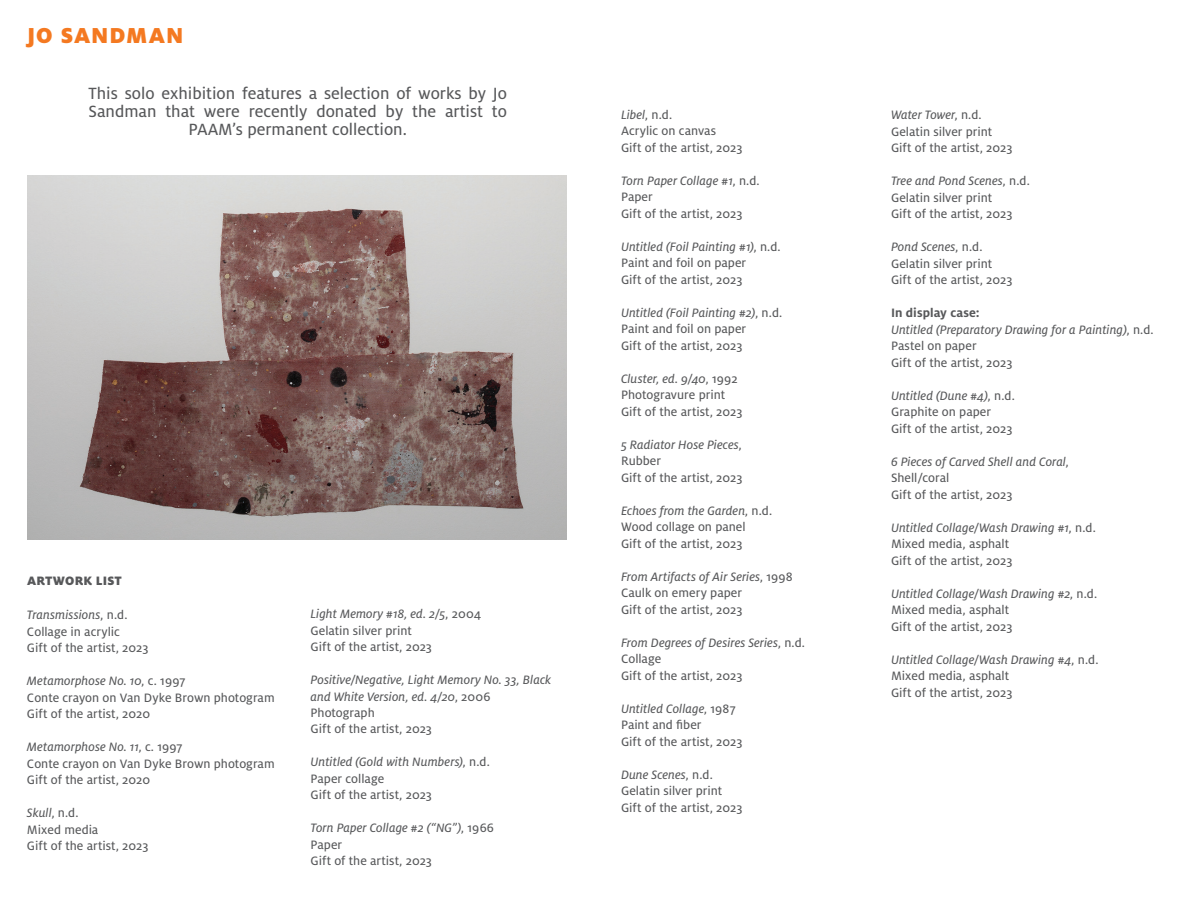
<style>
.page{position:relative;width:1188px;height:918px;background:#fff}
.page>*{position:absolute;margin:0;border:0;box-sizing:border-box;transform-origin:0 0}
.t1{font:900 24px "Milo OT";letter-spacing:.04em;color:#f47921}
.t2{font:18px/18px "Milo OT Text";color:#57585a;text-align:center}
.t3{font:13.5px/16.5px "Milo OT Text";color:#57585a}
.t4{font:13.5px/16.5px "Milo OT Text Ita";color:#57585a}
.t5{font:700 13.5px "Milo OT";letter-spacing:.005em;color:#57585a}
.t6{font:900 13.5px "Milo OT";letter-spacing:.015em;color:#57585a}
.s1{font-family:"Milo OT Text"}
</style>
<div class="page">
<img style="left:27px;top:176px;width:540px;height:364px">
<h1 class="t1" style="left:27px;top:22px;width:158px">JO SANDMAN</h1>
<h2 class="t2" style="left:88px;top:85px;width:420px">This solo exhibition features a selection of works by Jo<br>Sandman that were recently donated by the artist to<br>PAAM’s permanent collection.</h2>
<p class="t6" style="left:27px;top:573px;width:96px">ARTWORK LIST</p>
<p class="t4" style="left:27px;top:607px;width:102px">Transmissions<span class="s1">, n.d.</span></p>
<p class="t3" style="left:27px;top:623px;width:123px">Collage in acrylic<br>Gift of the artist, 2023</p>
<p class="t4" style="left:27px;top:673px;width:160px">Metamorphose No. 10<span class="s1">, c. 1997</span></p>
<p class="t3" style="left:27px;top:689px;width:249px">Conte crayon on Van Dyke Brown photogram<br>Gift of the artist, 2020</p>
<p class="t4" style="left:27px;top:739px;width:157px">Metamorphose No. 11<span class="s1">, c. 1997</span></p>
<p class="t3" style="left:27px;top:755px;width:249px">Conte crayon on Van Dyke Brown photogram<br>Gift of the artist, 2020</p>
<p class="t4" style="left:27px;top:805px;width:53px">Skull<span class="s1">, n.d.</span></p>
<p class="t3" style="left:27px;top:821px;width:123px">Mixed media<br>Gift of the artist, 2023</p>
<p class="t4" style="left:310px;top:606px;width:172px">Light Memory #18, ed. 2/5<span class="s1">, 2004</span></p>
<p class="t3" style="left:310px;top:622px;width:123px">Gelatin silver print<br>Gift of the artist, 2023</p>
<p class="t4" style="left:310px;top:672px;width:242px">Positive/Negative, Light Memory No. 33, Black and White Version, ed. 4/20<span class="s1">, 2006</span></p>
<p class="t3" style="left:310px;top:705px;width:123px">Photograph<br>Gift of the artist, 2023</p>
<p class="t4" style="left:310px;top:754px;width:181px">Untitled (Gold with Numbers)<span class="s1">, n.d.</span></p>
<p class="t3" style="left:310px;top:771px;width:123px">Paper collage<br>Gift of the artist, 2023</p>
<p class="t4" style="left:310px;top:820px;width:185px">Torn Paper Collage #2 (“NG”)<span class="s1">, 1966</span></p>
<p class="t3" style="left:310px;top:837px;width:123px">Paper<br>Gift of the artist, 2023</p>
<p class="t4" style="left:621px;top:106px;width:53px">Libel<span class="s1">, n.d.</span></p>
<p class="t3" style="left:621px;top:123px;width:123px">Acrylic on canvas<br>Gift of the artist, 2023</p>
<p class="t4" style="left:621px;top:172px;width:140px">Torn Paper Collage #1<span class="s1">, n.d.</span></p>
<p class="t3" style="left:621px;top:189px;width:123px">Paper<br>Gift of the artist, 2023</p>
<p class="t4" style="left:621px;top:238px;width:161px">Untitled (Foil Painting #1)<span class="s1">, n.d.</span></p>
<p class="t3" style="left:621px;top:255px;width:127px">Paint and foil on paper<br>Gift of the artist, 2023</p>
<p class="t4" style="left:621px;top:304px;width:163px">Untitled (Foil Painting #2)<span class="s1">, n.d.</span></p>
<p class="t3" style="left:621px;top:321px;width:127px">Paint and foil on paper<br>Gift of the artist, 2023</p>
<p class="t4" style="left:621px;top:370px;width:118px">Cluster, ed. 9/40<span class="s1">, 1992</span></p>
<p class="t3" style="left:621px;top:387px;width:123px">Photogravure print<br>Gift of the artist, 2023</p>
<p class="t4" style="left:621px;top:436px;width:122px">5 Radiator Hose Pieces<span class="s1">,</span></p>
<p class="t3" style="left:621px;top:453px;width:123px">Rubber<br>Gift of the artist, 2023</p>
<p class="t4" style="left:621px;top:502px;width:153px">Echoes from the Garden<span class="s1">, n.d.</span></p>
<p class="t3" style="left:621px;top:519px;width:126px">Wood collage on panel<br>Gift of the artist, 2023</p>
<p class="t4" style="left:621px;top:568px;width:173px">From Artifacts of Air Series<span class="s1">, 1998</span></p>
<p class="t3" style="left:621px;top:585px;width:123px">Caulk on emery paper<br>Gift of the artist, 2023</p>
<p class="t4" style="left:621px;top:634px;width:185px">From Degrees of Desires Series<span class="s1">, n.d.</span></p>
<p class="t3" style="left:621px;top:651px;width:123px">Collage<br>Gift of the artist, 2023</p>
<p class="t4" style="left:621px;top:700px;width:116px">Untitled Collage<span class="s1">, 1987</span></p>
<p class="t3" style="left:621px;top:717px;width:123px">Paint and fiber<br>Gift of the artist, 2023</p>
<p class="t4" style="left:621px;top:766px;width:93px">Dune Scenes<span class="s1">, n.d.</span></p>
<p class="t3" style="left:621px;top:783px;width:123px">Gelatin silver print<br>Gift of the artist, 2023</p>
<p class="t4" style="left:891px;top:107px;width:92px">Water Tower<span class="s1">, n.d.</span></p>
<p class="t3" style="left:891px;top:123px;width:123px">Gelatin silver print<br>Gift of the artist, 2023</p>
<p class="t4" style="left:891px;top:173px;width:140px">Tree and Pond Scenes<span class="s1">, n.d.</span></p>
<p class="t3" style="left:891px;top:189px;width:123px">Gelatin silver print<br>Gift of the artist, 2023</p>
<p class="t4" style="left:891px;top:239px;width:93px">Pond Scenes<span class="s1">, n.d.</span></p>
<p class="t3" style="left:891px;top:255px;width:123px">Gelatin silver print<br>Gift of the artist, 2023</p>
<p class="t5" style="left:891px;top:305px;width:90px">In display case:</p>
<p class="t4" style="left:891px;top:321px;width:264px">Untitled (Preparatory Drawing for a Painting)<span class="s1">, n.d.</span></p>
<p class="t3" style="left:891px;top:338px;width:123px">Pastel on paper<br>Gift of the artist, 2023</p>
<p class="t4" style="left:891px;top:387px;width:125px">Untitled (Dune #4)<span class="s1">, n.d.</span></p>
<p class="t3" style="left:891px;top:404px;width:123px">Graphite on paper<br>Gift of the artist, 2023</p>
<p class="t4" style="left:891px;top:453px;width:179px">6 Pieces of Carved Shell and Coral<span class="s1">,</span></p>
<p class="t3" style="left:891px;top:470px;width:123px">Shell/coral<br>Gift of the artist, 2023</p>
<p class="t4" style="left:891px;top:519px;width:206px">Untitled Collage/Wash Drawing #1<span class="s1">, n.d.</span></p>
<p class="t3" style="left:891px;top:536px;width:123px">Mixed media, asphalt<br>Gift of the artist, 2023</p>
<p class="t4" style="left:891px;top:585px;width:208px">Untitled Collage/Wash Drawing #2<span class="s1">, n.d.</span></p>
<p class="t3" style="left:891px;top:602px;width:123px">Mixed media, asphalt<br>Gift of the artist, 2023</p>
<p class="t4" style="left:891px;top:651px;width:209px">Untitled Collage/Wash Drawing #4<span class="s1">, n.d.</span></p>
<p class="t3" style="left:891px;top:668px;width:123px">Mixed media, asphalt<br>Gift of the artist, 2023</p>
</div>
